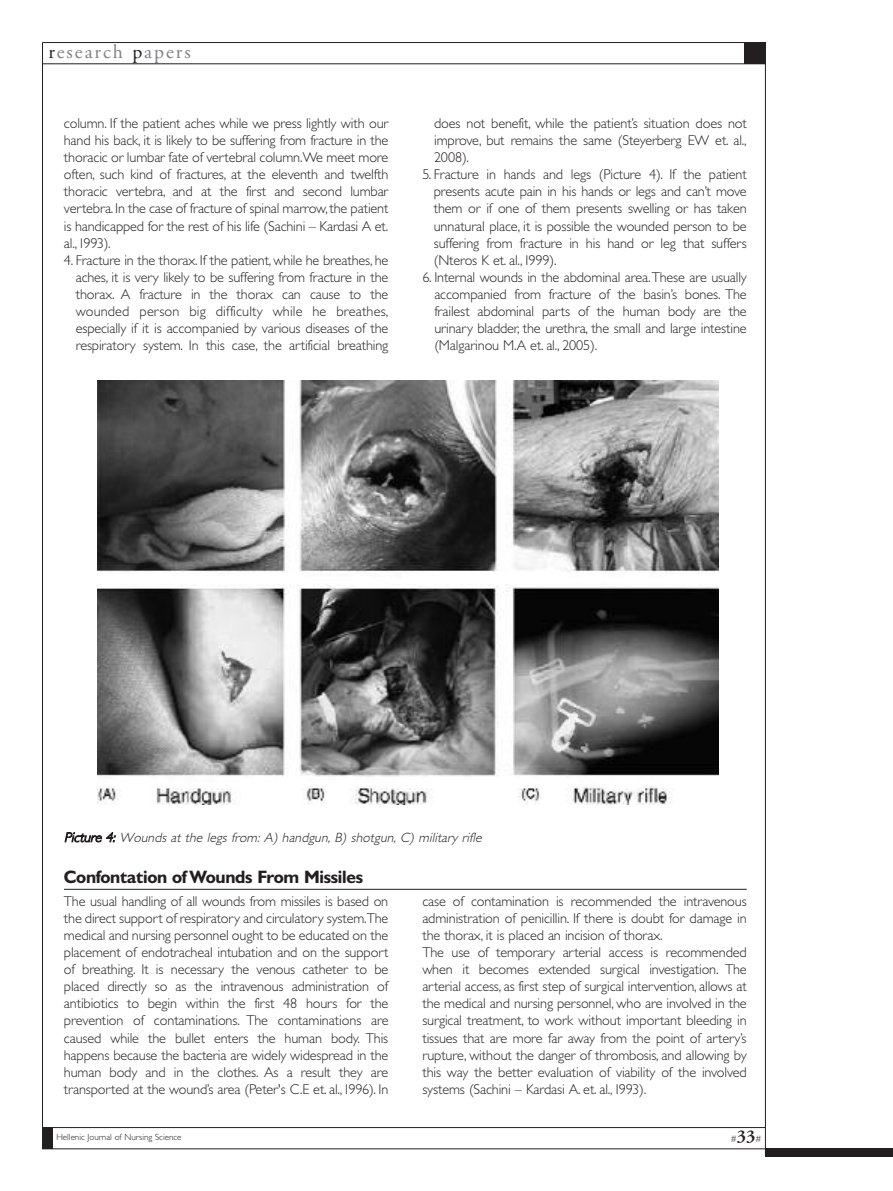
<style>
.page{position:relative;width:893px;height:1191px;background:#fff}
.page>*{position:absolute;margin:0;border:0;box-sizing:border-box;transform-origin:0 0}
.t1{font:19.65px "CF Garamond";letter-spacing:.1em;color:#808285}
.t2{font:700 18px "Gill Sans Hel";letter-spacing:-.015em;color:#231f20}
.t3{font:300 14.25px/17.1px "Gill Sans Hel";letter-spacing:-.01em;color:#231f20;text-align:justify}
.t4{font:italic 300 13.5px "Gill Sans Hel";color:#231f20}
.t5{font:300 9px "Gill Sans Hel";color:#231f20}
.t6{font:300 9px "CF Jill";color:#231f20}
.s1{color:#231f20}
.s2{font-family:"CF Garamond";font-weight:500;font-size:18px}
</style>
<div class="page">
<hr style="left:42px;top:63px;width:723px;height:1px;background:#231f20">
<hr style="left:42px;top:42px;width:723px;height:1px;background:#231f20">
<hr style="left:43px;top:1148px;width:722px;height:1px;background:#231f20">
<hr style="left:43px;top:1127px;width:722px;height:1px;background:#231f20">
<hr style="left:42px;top:43px;width:1px;height:1106px;background:#231f20">
<div style="left:765px;top:1148px;width:127px;height:9px;background:#231f20"></div>
<hr style="left:765px;top:42px;width:1px;height:1114px;background:#231f20">
<div style="left:43px;top:1127px;width:10px;height:22px;background:#231f20"></div>
<div style="left:744px;top:43px;width:21px;height:21px;background:#231f20"></div>
<img style="left:97px;top:380px;width:622px;height:424px">
<hr style="left:64px;top:889px;width:683px;height:1px;background:#231f20">
<h1 class="t1" style="left:48px;top:41px;width:144px"><span class="s1">r</span>esearch <span class="s1">p</span>apers</h1>
<p class="t3" style="left:64px;top:115px;width:326px">column. If the patient aches while we press lightly with our hand his back, it is likely to be suffering from fracture in the thoracic or lumbar fate of vertebral column.We meet more often, such kind of fractures, at the eleventh and twelfth thoracic vertebra, and at the first and second lumbar vertebra. In the case of fracture of spinal marrow, the patient is handicapped for the rest of his life (Sachini – Kardasi Α et. al., 1993).</p>
<p class="t3" style="left:76px;top:251px;width:314px;text-indent:-12px">4. Fracture in the thorax. If the patient, while he breathes, he aches, it is very likely to be suffering from fracture in the thorax. A fracture in the thorax can cause to the wounded person big difficulty while he breathes, especially if it is accompanied by various diseases of the respiratory system. In this case, the artificial breathing</p>
<p class="t3" style="left:434px;top:115px;width:314px">does not benefit, while the patient’s situation does not improve, but remains the same (Steyerberg EW et. al., 2008).</p>
<p class="t3" style="left:434px;top:166px;width:315px;text-indent:-11px">5. Fracture in hands and legs (Picture 4). If the patient presents acute pain in his hands or legs and can’t move them or if one of them presents swelling or has taken unnatural place, it is possible the wounded person to be suffering from fracture in his hand or leg that suffers (Nteros K et. al., 1999).</p>
<p class="t3" style="left:434px;top:269px;width:314px;text-indent:-12px">6. Internal wounds in the abdominal area.These are usually accompanied from fracture of the basin’s bones. The frailest abdominal parts of the human body are the urinary bladder, the urethra, the small and large intestine (Malgarinou Μ.Α et. al., 2005).</p>
<p class="t4" style="left:64px;top:830px;width:422px">Picture 4: Wounds at the legs from: A) handgun, B) shotgun, C) military rifle</p>
<p class="t2" style="left:64px;top:866px;width:301px">Confontation of Wounds From Missiles</p>
<p class="t3" style="left:64px;top:892px;width:326px">The usual handling of all wounds from missiles is based on the direct support of respiratory and circulatory system.The medical and nursing personnel ought to be educated on the placement of endotracheal intubation and on the support of breathing. It is necessary the venous catheter to be placed directly so as the intravenous administration of antibiotics to begin within the first 48 hours for the prevention of contaminations. The contaminations are caused while the bullet enters the human body. This happens because the bacteria are widely widespread in the human body and in the clothes. As a result they are transported at the wound’s area (Peter's C.E et. al., 1996). In</p>
<p class="t3" style="left:422px;top:892px;width:326px;text-align:left">case of contamination is recommended the intravenous administration of penicillin. If there is doubt for damage in the thorax, it is placed an incision of thorax.<br>The use of temporary arterial access is recommended when it becomes extended surgical investigation. The arterial access, as first step of surgical intervention, allows at the medical and nursing personnel, who are involved in the surgical treatment, to work without important bleeding in tissues that are more far away from the point of artery’s rupture, without the danger of thrombosis, and allowing by this way the better evaluation of viability of the involved systems (Sachini – Kardasi Α. et. al., 1993).</p>
<p class="t5" style="left:57px;top:1132px;width:127px">Hellenic Journal of Nursing Science</p>
<p class="t6" style="left:731px;top:1134px;width:32px">#<span class="s2">33</span>#</p>
</div>
